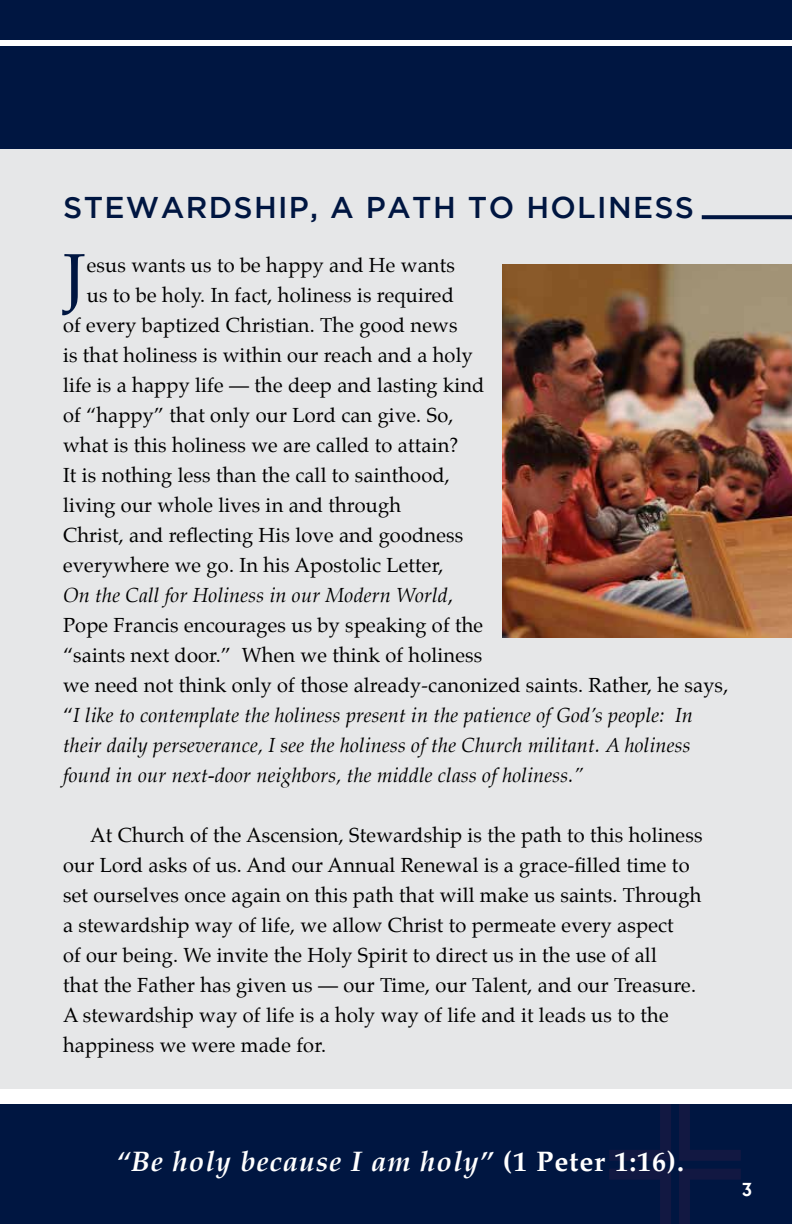
<style>
.page{position:relative;width:792px;height:1224px;background:#fff}
.page>*{position:absolute;margin:0;border:0;box-sizing:border-box;transform-origin:0 0}
.t1{font:69.2px "Palatino";color:#001641}
.t2{font:500 30px "Gotham";letter-spacing:.045em;color:#001641}
.t3{font:italic 700 28px "Palatino";letter-spacing:.03em;color:#fff}
.t4{font:20px/30px "Palatino";letter-spacing:.01em;color:#000}
.t5{font:italic 20px "Palatino";letter-spacing:.01em;color:#000}
.t6{font:700 20px "Paddington";color:#fff}
.s1{font-style:normal}
</style>
<div class="page">
<div style="left:0;top:111px;width:792px;height:978px;background:#e6e7e8"></div>
<div style="left:0;top:46px;width:792px;height:103px;background:#001641"></div>
<div style="left:0;top:0;width:792px;height:40px;background:#001641"></div>
<div style="left:0;top:1104px;width:792px;height:120px;background:#001641"></div>
<svg style="left:702px;top:215px;width:90px;height:4px"></svg>
<svg style="left:609px;top:1104px;width:62px;height:57px"></svg>
<svg style="left:679px;top:1104px;width:62px;height:57px"></svg>
<svg style="left:609px;top:1169px;width:62px;height:55px"></svg>
<svg style="left:679px;top:1169px;width:62px;height:55px"></svg>
<img style="left:502px;top:264px;width:290px;height:374px">
<h2 class="t2" style="left:63px;top:190px;width:632px">STEWARDSHIP, A PATH TO HOLINESS</h2>
<h1 class="t1" style="left:63px;top:221px;width:25px">J</h1>
<p class="t4" style="left:87px;top:250px;width:370px">esus wants us to be happy and He wants</p>
<p class="t4" style="left:87px;top:280px;width:369px">us to be holy. In fact, holiness is required</p>
<p class="t4" style="left:63px;top:310px;width:396px">of every baptized Christian. The good news</p>
<p class="t4" style="left:63px;top:340px;width:411px">is that holiness is within our reach and a holy</p>
<p class="t4" style="left:63px;top:370px;width:423px">life is a happy life — the deep and lasting kind</p>
<p class="t4" style="left:63px;top:400px;width:392px">of “happy” that only our Lord can give. So,</p>
<p class="t4" style="left:63px;top:430px;width:397px">what is this holiness we are called to attain?</p>
<p class="t4" style="left:63px;top:460px;width:388px">It is nothing less than the call to sainthood,</p>
<p class="t4" style="left:63px;top:490px;width:340px">living our whole lives in and through</p>
<p class="t4" style="left:63px;top:520px;width:402px">Christ, and reflecting His love and goodness</p>
<p class="t4" style="left:63px;top:550px;width:382px">everywhere we go. In his Apostolic Letter,</p>
<p class="t5" style="left:63px;top:579px;width:392px">On the Call for Holiness in our Modern World<span class="s1">,</span></p>
<p class="t4" style="left:63px;top:610px;width:422px">Pope Francis encourages us by speaking of the</p>
<p class="t4" style="left:63px;top:640px;width:421px">“saints next door.” When we think of holiness</p>
<p class="t4" style="left:63px;top:670px;width:667px">we need not think only of those already-canonized saints. Rather, he says,</p>
<p class="t5" style="left:63px;top:699px;width:632px"><span class="s1">“</span>I like to contemplate the holiness present in the patience of God’s people: In</p>
<p class="t5" style="left:63px;top:729px;width:629px">their daily perseverance, I see the holiness of the Church militant. A holiness</p>
<p class="t5" style="left:63px;top:759px;width:522px">found in our next-door neighbors, the middle class of holiness.”</p>
<p class="t4" style="left:63px;top:820px;width:641px;text-indent:27px">At Church of the Ascension, Stewardship is the path to this holiness our Lord asks of us. And our Annual Renewal is a grace-filled time to set ourselves once again on this path that will make us saints. Through a stewardship way of life, we allow Christ to permeate every aspect<br>of our being. We invite the Holy Spirit to direct us in the use of all<br>that the Father has given us — our Time, our Talent, and our Treasure.<br>A stewardship way of life is a holy way of life and it leads us to the happiness we were made for.</p>
<h3 class="t3" style="left:116px;top:1139px;width:569px">“Be holy because I am holy” <span class="s1">(1 Peter 1:16).</span></h3>
<p class="t6" style="left:742px;top:1181px;width:12px">3</p>
</div>
